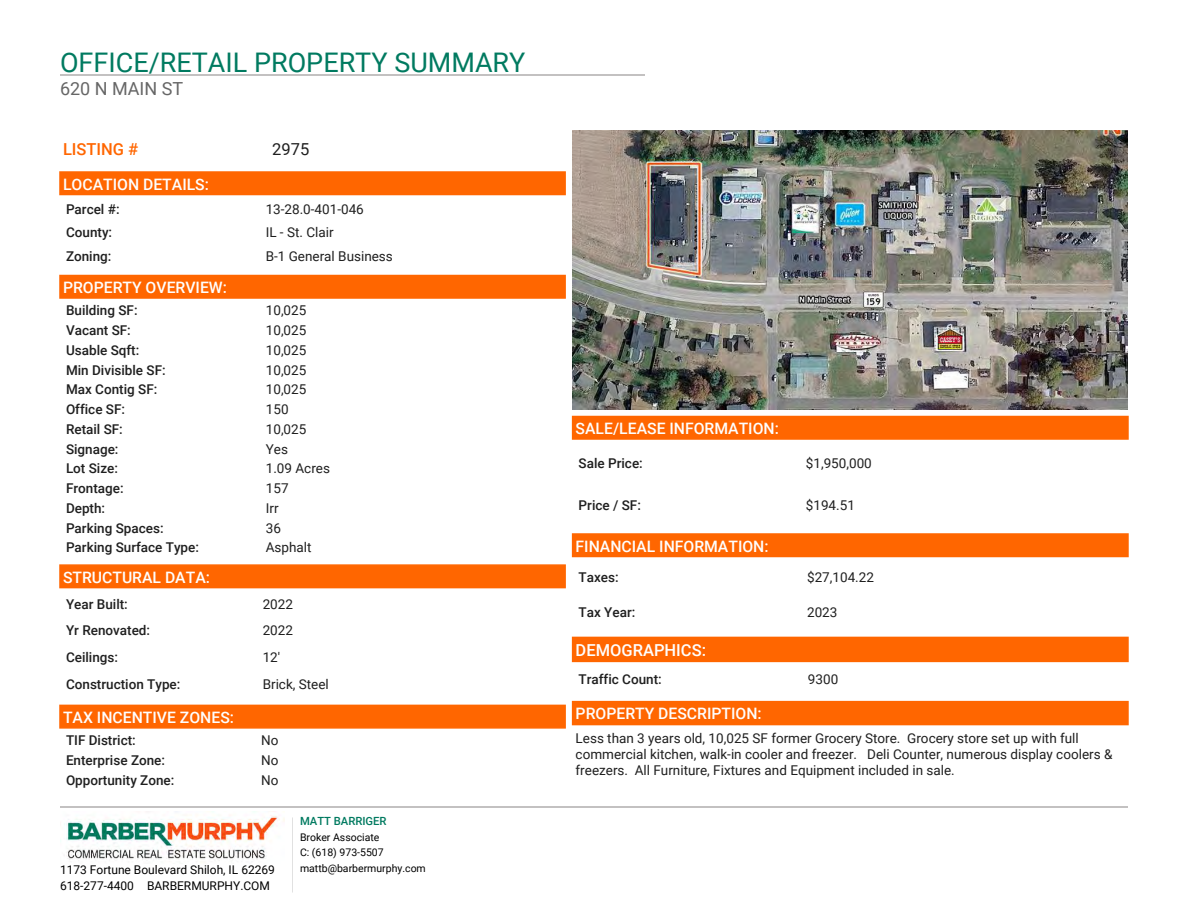
<style>
.page{position:relative;width:1188px;height:918px;background:#fff}
.page>*{position:absolute;margin:0;border:0;box-sizing:border-box;transform-origin:0 0}
.t1{font:27px "Roboto";color:#007a60}
.t2{font:18px "Roboto";color:#666}
.t3{font:500 16.5px "Roboto";color:#fefefe}
.t4{font:500 16.5px "Roboto";color:#f60}
.t5{font:16.5px "Roboto";color:#1f1f1f}
.t6{font:500 15.75px "Roboto";color:#fefefe}
.t7{font:13.5px/15.8px "Roboto";color:#1f1f1f}
.t8{font:500 13.5px "Roboto";color:#1f1f1f}
.t9{font:12px/16.5px "Roboto";color:#000}
.t10{font:500 11.25px "Roboto";color:#007a60}
.t11{font:10.5px/15.5px "Roboto";color:#000}
</style>
<div class="page">
<hr style="left:60px;top:75px;width:585px;height:1px;background:#898585">
<hr style="left:60px;top:807px;width:1068px;height:1px;background:#898585">
<img style="left:60px;top:816px;width:225px;height:45px">
<hr style="left:292px;top:818px;width:1px;height:74px;background:#e1e1e1">
<div style="left:59px;top:171px;width:507px;height:24px;background:#f60;border:2px solid #f60"></div>
<div style="left:59px;top:275px;width:507px;height:24px;background:#f60;border:2px solid #f60"></div>
<div style="left:59px;top:564px;width:507px;height:24px;background:#f60;border:2px solid #f60"></div>
<div style="left:59px;top:705px;width:507px;height:24px;background:#f60;border:2px solid #f60"></div>
<img style="left:573px;top:131px;width:555px;height:278px">
<div style="left:572px;top:416px;width:557px;height:24px;background:#f60;border:2px solid #f60"></div>
<div style="left:572px;top:533px;width:557px;height:24px;background:#f60;border:2px solid #f60"></div>
<div style="left:572px;top:637px;width:557px;height:25px;background:#f60"></div>
<div style="left:572px;top:701px;width:557px;height:24px;background:#f60"></div>
<h1 class="t1" style="left:60px;top:43px;width:467px">OFFICE/RETAIL PROPERTY SUMMARY</h1>
<h2 class="t2" style="left:60px;top:76px;width:125px">620 N MAIN ST</h2>
<p class="t4" style="left:63px;top:137px;width:77px">LISTING #</p>
<p class="t5" style="left:272px;top:137px;width:39px">2975</p>
<p class="t6" style="left:63px;top:173px;width:148px">LOCATION DETAILS:</p>
<p class="t8" style="left:66px;top:200px;width:55px">Parcel #:</p>
<p class="t7" style="left:266px;top:201px;width:100px">13-28.0-401-046</p>
<p class="t8" style="left:66px;top:223px;width:48px">County:</p>
<p class="t7" style="left:266px;top:224px;width:69px">IL - St. Clair</p>
<p class="t8" style="left:66px;top:247px;width:47px">Zoning:</p>
<p class="t7" style="left:266px;top:248px;width:129px">B-1 General Business</p>
<p class="t6" style="left:63px;top:276px;width:165px">PROPERTY OVERVIEW:</p>
<p class="t8" style="left:66px;top:301px;width:73px">Building SF:</p>
<p class="t7" style="left:266px;top:302px;width:42px">10,025</p>
<p class="t8" style="left:66px;top:321px;width:66px">Vacant SF:</p>
<p class="t7" style="left:266px;top:322px;width:42px">10,025</p>
<p class="t8" style="left:66px;top:341px;width:75px">Usable Sqft:</p>
<p class="t7" style="left:266px;top:342px;width:42px">10,025</p>
<p class="t8" style="left:66px;top:360px;width:101px">Min Divisible SF:</p>
<p class="t7" style="left:266px;top:362px;width:42px">10,025</p>
<p class="t8" style="left:66px;top:380px;width:93px">Max Contig SF:</p>
<p class="t7" style="left:266px;top:381px;width:42px">10,025</p>
<p class="t8" style="left:66px;top:400px;width:61px">Office SF:</p>
<p class="t7" style="left:266px;top:401px;width:24px">150</p>
<p class="t8" style="left:66px;top:420px;width:58px">Retail SF:</p>
<p class="t7" style="left:266px;top:421px;width:42px">10,025</p>
<p class="t8" style="left:66px;top:439px;width:54px">Signage:</p>
<p class="t7" style="left:266px;top:440px;width:24px">Yes</p>
<p class="t8" style="left:66px;top:459px;width:54px">Lot Size:</p>
<p class="t7" style="left:266px;top:460px;width:66px">1.09 Acres</p>
<p class="t8" style="left:66px;top:479px;width:59px">Frontage:</p>
<p class="t7" style="left:266px;top:480px;width:24px">157</p>
<p class="t8" style="left:66px;top:499px;width:41px">Depth:</p>
<p class="t7" style="left:266px;top:500px;width:14px">Irr</p>
<p class="t8" style="left:66px;top:518px;width:99px">Parking Spaces:</p>
<p class="t7" style="left:266px;top:519px;width:17px">36</p>
<p class="t8" style="left:66px;top:538px;width:135px">Parking Surface Type:</p>
<p class="t7" style="left:266px;top:539px;width:47px">Asphalt</p>
<p class="t6" style="left:63px;top:566px;width:149px">STRUCTURAL DATA:</p>
<p class="t8" style="left:66px;top:594px;width:63px">Year Built:</p>
<p class="t7" style="left:263px;top:595px;width:32px">2022</p>
<p class="t8" style="left:66px;top:621px;width:86px">Yr Renovated:</p>
<p class="t7" style="left:263px;top:622px;width:32px">2022</p>
<p class="t8" style="left:66px;top:648px;width:54px">Ceilings:</p>
<p class="t7" style="left:263px;top:649px;width:19px">12'</p>
<p class="t8" style="left:66px;top:675px;width:116px">Construction Type:</p>
<p class="t7" style="left:263px;top:676px;width:68px">Brick, Steel</p>
<p class="t6" style="left:63px;top:706px;width:173px">TAX INCENTIVE ZONES:</p>
<p class="t8" style="left:66px;top:731px;width:71px">TIF District:</p>
<p class="t7" style="left:261px;top:732px;width:19px">No</p>
<p class="t8" style="left:66px;top:751px;width:101px">Enterprise Zone:</p>
<p class="t7" style="left:261px;top:752px;width:19px">No</p>
<p class="t8" style="left:66px;top:771px;width:110px">Opportunity Zone:</p>
<p class="t7" style="left:261px;top:772px;width:19px">No</p>
<p class="t9" style="left:60px;top:861px;width:217px">1173 Fortune Boulevard Shiloh, IL 62269<br>618-277-4400 BARBERMURPHY.COM</p>
<p class="t10" style="left:300px;top:813px;width:88px">MATT BARRIGER</p>
<p class="t11" style="left:300px;top:829px;width:127px">Broker Associate<br>C: (618) 973-5507 mattb@barbermurphy.com</p>
<p class="t6" style="left:576px;top:417px;width:205px">SALE/LEASE INFORMATION:</p>
<p class="t8" style="left:579px;top:453px;width:66px">Sale Price:</p>
<p class="t7" style="left:806px;top:455px;width:67px">$1,950,000</p>
<p class="t8" style="left:579px;top:496px;width:64px">Price / SF:</p>
<p class="t7" style="left:806px;top:497px;width:51px">$194.51</p>
<p class="t6" style="left:576px;top:535px;width:195px">FINANCIAL INFORMATION:</p>
<p class="t8" style="left:579px;top:567px;width:42px">Taxes:</p>
<p class="t7" style="left:807px;top:569px;width:68px">$27,104.22</p>
<p class="t8" style="left:579px;top:603px;width:58px">Tax Year:</p>
<p class="t7" style="left:807px;top:604px;width:32px">2023</p>
<p class="t3" style="left:576px;top:638px;width:132px">DEMOGRAPHICS:</p>
<p class="t8" style="left:579px;top:670px;width:85px">Traffic Count:</p>
<p class="t7" style="left:808px;top:671px;width:32px">9300</p>
<p class="t6" style="left:576px;top:703px;width:188px">PROPERTY DESCRIPTION:</p>
<p class="t7" style="left:576px;top:730px;width:538px">Less than 3 years old, 10,025 SF former Grocery Store. Grocery store set up with full commercial kitchen, walk-in cooler and freezer. Deli Counter, numerous display coolers &amp; freezers. All Furniture, Fixtures and Equipment included in sale.</p>
</div>
